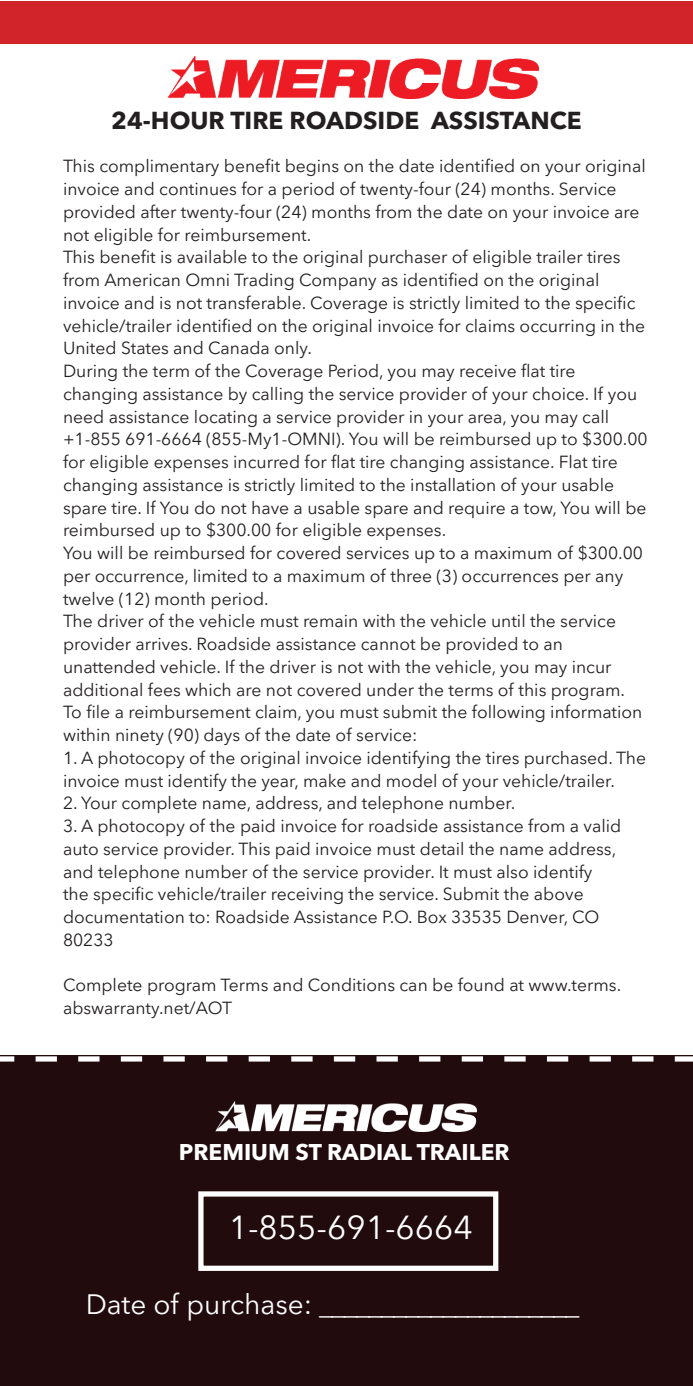
<style>
.page{position:relative;width:693px;height:1386px;background:#fff}
.page>*{position:absolute;margin:0;border:0;box-sizing:border-box;transform-origin:0 0}
.t1{font:33.25px "Avenir Next LT Pro";color:#fff}
.t2{font:28px "Avenir Next LT Pro";color:#fff}
.t3{font:700 24.5px "Avenir Next LT Pro";color:#231f20}
.t4{font:700 22.75px "Avenir Next LT Pro";color:#fff}
.t5{font:17.5px/22.8px "Avenir Next LT Pro";color:#231f20}
</style>
<div class="page">
<div style="left:0;top:1056px;width:693px;height:330px;background:#210b0d"></div>
<div style="left:0;top:2px;width:693px;height:42px;background:#d1232a"></div>
<svg style="left:0;top:1056px;width:693px;height:6px"></svg>
<img style="left:168px;top:56px;width:371px;height:42px">
<img style="left:215px;top:1101px;width:261px;height:31px">
<div style="left:198px;top:1191px;width:300px;height:80px;border:5px solid #fff"></div>
<p class="t3" style="left:111px;top:106px;width:472px">24-HOUR TIRE ROADSIDE ASSISTANCE</p>
<p class="t5" style="left:63px;top:155px;width:584px">This complimentary benefit begins on the date identified on your original invoice and continues for a period of twenty-four (24) months. Service provided after twenty-four (24) months from the date on your invoice are not eligible for reimbursement.</p>
<p class="t5" style="left:63px;top:246px;width:584px">This benefit is available to the original purchaser of eligible trailer tires from American Omni Trading Company as identified on the original invoice and is not transferable. Coverage is strictly limited to the specific vehicle/trailer identified on the original invoice for claims occurring in the United States and Canada only.</p>
<p class="t5" style="left:63px;top:360px;width:586px">During the term of the Coverage Period, you may receive flat tire changing assistance by calling the service provider of your choice. If you need assistance locating a service provider in your area, you may call +1-855 691-6664 (855-My1-OMNI). You will be reimbursed up to $300.00 for eligible expenses incurred for flat tire changing assistance. Flat tire changing assistance is strictly limited to the installation of your usable spare tire. If You do not have a usable spare and require a tow, You will be reimbursed up to $300.00 for eligible expenses.</p>
<p class="t5" style="left:63px;top:542px;width:582px">You will be reimbursed for covered services up to a maximum of $300.00 per occurrence, limited to a maximum of three (3) occurrences per any twelve (12) month period.</p>
<p class="t5" style="left:63px;top:610px;width:564px">The driver of the vehicle must remain with the vehicle until the service provider arrives. Roadside assistance cannot be provided to an unattended vehicle. If the driver is not with the vehicle, you may incur additional fees which are not covered under the terms of this program.</p>
<p class="t5" style="left:63px;top:701px;width:581px">To file a reimbursement claim, you must submit the following information within ninety (90) days of the date of service:</p>
<p class="t5" style="left:63px;top:746px;width:585px">1. A photocopy of the original invoice identifying the tires purchased. The invoice must identify the year, make and model of your vehicle/trailer.</p>
<p class="t5" style="left:63px;top:792px;width:454px">2. Your complete name, address, and telephone number.</p>
<p class="t5" style="left:63px;top:815px;width:560px">3. A photocopy of the paid invoice for roadside assistance from a valid auto service provider. This paid invoice must detail the name address, and telephone number of the service provider. It must also identify the specific vehicle/trailer receiving the service. Submit the above documentation to: Roadside Assistance P.O. Box 33535 Denver, CO 80233</p>
<p class="t5" style="left:63px;top:974px;width:560px">Complete program Terms and Conditions can be found at www.terms. abswarranty.net/AOT</p>
<p class="t4" style="left:179px;top:1139px;width:332px">PREMIUM ST RADIAL TRAILER</p>
<p class="t1" style="left:229px;top:1208px;width:246px">1-855-691-6664</p>
<p class="t2" style="left:86px;top:1288px;width:495px">Date of purchase: _____________________</p>
</div>
